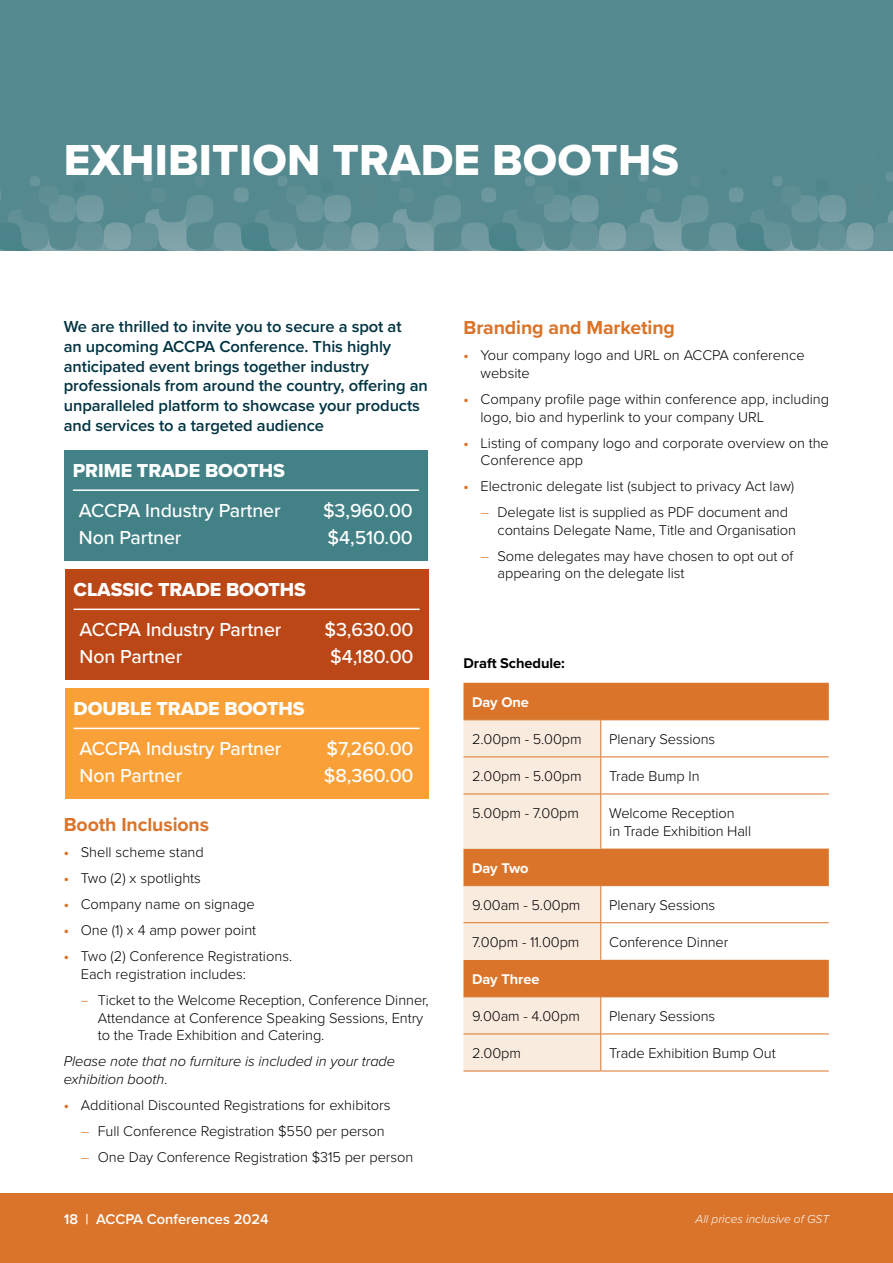
<style>
.page{position:relative;width:893px;height:1263px;background:#fff}
.page>*{position:absolute;margin:0;border:0;box-sizing:border-box;transform-origin:0 0}
.t1{font:45px "Proxima Nova Extrabld";letter-spacing:.005em;color:#fff}
.t2{font:500 19.5px "Proxima Nova";letter-spacing:-.005em;color:#fff}
.t3{font:19.5px "Proxima Nova Extrabld";letter-spacing:-.005em;color:#fff}
.t4{font:700 19.5px "Proxima Nova";letter-spacing:-.005em;color:#d9742a}
.t5{font:600 16.5px/19.8px "Proxima Nova";letter-spacing:-.005em;color:#003342}
.t6{font:300 14.7px/17.5px "Proxima Nova";letter-spacing:-.005em;color:#000}
.t7{font:italic 300 14.7px/17.5px "Proxima Nova";letter-spacing:-.005em;color:#000}
.t8{font:600 14.7px "Proxima Nova";color:#fff}
.t9{font:700 14.7px "Proxima Nova";letter-spacing:-.005em;color:#fff}
.t10{font:700 14.7px "Proxima Nova";letter-spacing:-.005em;color:#000}
.t11{font:italic 300 12px "Proxima Nova";color:#fff}
.s1{font-weight:700;color:#d9742a}
.s2{font-family:"Acumin Pro";font-weight:200;color:#d9742a}
.s3{font-style:normal}
.s4{color:#d9742a}
</style>
<div class="page">
<div style="left:0;top:1193px;width:893px;height:70px;background:#d9742a"></div>
<div style="left:0;top:0;width:893px;height:251px;background:#54898f"></div>
<svg style="left:0;top:172px;width:893px;height:79px"></svg>
<svg style="left:463px;top:683px;width:366px;height:313px"></svg>
<svg style="left:463px;top:720px;width:138px;height:351px;background:#f2d1b7"></svg>
<hr style="left:463px;top:719px;width:138px;height:1px;background:#d9742a">
<hr style="left:601px;top:719px;width:228px;height:1px;background:#d9742a">
<hr style="left:463px;top:756px;width:138px;height:1px;background:#d9742a">
<hr style="left:601px;top:756px;width:228px;height:1px;background:#d9742a">
<hr style="left:463px;top:793px;width:138px;height:1px;background:#d9742a">
<hr style="left:601px;top:793px;width:228px;height:1px;background:#d9742a">
<hr style="left:463px;top:885px;width:138px;height:1px;background:#d9742a">
<hr style="left:601px;top:885px;width:228px;height:1px;background:#d9742a">
<hr style="left:463px;top:922px;width:138px;height:1px;background:#d9742a">
<hr style="left:601px;top:922px;width:228px;height:1px;background:#d9742a">
<hr style="left:463px;top:996px;width:138px;height:1px;background:#d9742a">
<hr style="left:601px;top:996px;width:228px;height:1px;background:#d9742a">
<hr style="left:463px;top:1033px;width:138px;height:1px;background:#d9742a">
<hr style="left:601px;top:1033px;width:228px;height:1px;background:#d9742a">
<hr style="left:463px;top:1071px;width:138px;height:1px;background:#d9742a">
<hr style="left:601px;top:1071px;width:228px;height:1px;background:#d9742a">
<hr style="left:600px;top:720px;width:1px;height:36px;background:#d9742a">
<hr style="left:600px;top:757px;width:1px;height:36px;background:#d9742a">
<hr style="left:600px;top:794px;width:1px;height:54px;background:#d9742a">
<hr style="left:600px;top:886px;width:1px;height:36px;background:#d9742a">
<hr style="left:600px;top:923px;width:1px;height:37px;background:#d9742a">
<hr style="left:600px;top:997px;width:1px;height:36px;background:#d9742a">
<hr style="left:600px;top:1034px;width:1px;height:37px;background:#d9742a">
<div style="left:64px;top:450px;width:363px;height:111px;background:#428186"></div>
<hr style="left:73px;top:489px;width:346px;height:2px;background:#fff">
<div style="left:65px;top:570px;width:363px;height:110px;background:#bb4717"></div>
<hr style="left:74px;top:608px;width:346px;height:2px;background:#fff">
<div style="left:65px;top:689px;width:363px;height:110px;background:#f9a138"></div>
<hr style="left:74px;top:728px;width:346px;height:1px;background:#fff">
<h1 class="t1" style="left:64px;top:127px;width:617px">EXHIBITION TRADE BOOTHS</h1>
<p class="t5" style="left:64px;top:316px;width:366px">We are thrilled to invite you to secure a spot at<br>an upcoming ACCPA Conference. This highly anticipated event brings together industry professionals from around the country, offering an unparalleled platform to showcase your products and services to a targeted audience</p>
<h2 class="t3" style="left:73px;top:456px;width:214px">PRIME TRADE BOOTHS</h2>
<h2 class="t2" style="left:79px;top:496px;width:203px">ACCPA Industry Partner</h2>
<h2 class="t2" style="left:323px;top:496px;width:91px">$3,960.00</h2>
<h2 class="t2" style="left:79px;top:523px;width:104px">Non Partner</h2>
<h2 class="t2" style="left:328px;top:523px;width:87px">$4,510.00</h2>
<h2 class="t3" style="left:74px;top:575px;width:234px">CLASSIC TRADE BOOTHS</h2>
<h2 class="t2" style="left:80px;top:615px;width:203px">ACCPA Industry Partner</h2>
<h2 class="t2" style="left:324px;top:615px;width:91px">$3,630.00</h2>
<h2 class="t2" style="left:80px;top:642px;width:104px">Non Partner</h2>
<h2 class="t2" style="left:330px;top:642px;width:85px">$4,180.00</h2>
<h2 class="t3" style="left:74px;top:694px;width:232px">DOUBLE TRADE BOOTHS</h2>
<h2 class="t2" style="left:80px;top:734px;width:203px">ACCPA Industry Partner</h2>
<h2 class="t2" style="left:327px;top:734px;width:89px">$7,260.00</h2>
<h2 class="t2" style="left:80px;top:761px;width:104px">Non Partner</h2>
<h2 class="t2" style="left:324px;top:761px;width:91px">$8,360.00</h2>
<h2 class="t4" style="left:64px;top:810px;width:147px">Booth Inclusions</h2>
<p class="t6" style="left:64px;top:843px;width:142px"><span class="s1">•</span> Shell scheme stand</p>
<p class="t6" style="left:64px;top:869px;width:139px"><span class="s1">•</span> Two (2) x spotlights</p>
<p class="t6" style="left:64px;top:895px;width:192px"><span class="s1">•</span> Company name on signage</p>
<p class="t6" style="left:64px;top:921px;width:194px"><span class="s1">•</span> One (1) x 4 amp power point</p>
<p class="t6" style="left:81px;top:947px;width:213px;text-indent:-17px"><span class="s1">•</span> Two (2) Conference Registrations.<br>Each registration includes:</p>
<p class="t6" style="left:98px;top:990px;width:332px;text-indent:-17px"><span class="s2">–</span> Ticket to the Welcome Reception, Conference Dinner,<br>Attendance at Conference Speaking Sessions, Entry to the Trade Exhibition and Catering.</p>
<p class="t7" style="left:64px;top:1052px;width:333px">Please note that no furniture is included in your trade exhibition booth<span class="s3">.</span></p>
<p class="t6" style="left:64px;top:1095px;width:328px"><span class="s1">•</span> Additional Discounted Registrations for exhibitors</p>
<p class="t6" style="left:81px;top:1121px;width:305px"><span class="s4">–</span> Full Conference Registration $550 per person</p>
<p class="t6" style="left:81px;top:1147px;width:334px"><span class="s4">–</span> One Day Conference Registration $315 per person</p>
<h2 class="t4" style="left:463px;top:313px;width:213px">Branding and Marketing</h2>
<p class="t6" style="left:480px;top:346px;width:326px;text-indent:-17px"><span class="s1">•</span> Your company logo and URL on ACCPA conference website</p>
<p class="t6" style="left:480px;top:389px;width:350px;text-indent:-17px"><span class="s1">•</span> Company profile page within conference app, including logo, bio and hyperlink to your company URL</p>
<p class="t6" style="left:480px;top:433px;width:350px;text-indent:-17px"><span class="s1">•</span> Listing of company logo and corporate overview on the<br>Conference app</p>
<p class="t6" style="left:463px;top:477px;width:332px"><span class="s1">•</span> Electronic delegate list (subject to privacy Act law)</p>
<p class="t6" style="left:497px;top:503px;width:300px;text-indent:-17px"><span class="s4">–</span> Delegate list is supplied as PDF document and contains Delegate Name, Title and Organisation</p>
<p class="t6" style="left:497px;top:546px;width:297px;text-indent:-17px"><span class="s4">–</span> Some delegates may have chosen to opt out of appearing on the delegate list</p>
<p class="t10" style="left:463px;top:652px;width:103px">Draft Schedule:</p>
<p class="t9" style="left:472px;top:691px;width:58px">Day One</p>
<p class="t6" style="left:472px;top:730px;width:111px">2.00pm - 5.00pm</p>
<p class="t6" style="left:609px;top:730px;width:107px">Plenary Sessions</p>
<p class="t6" style="left:472px;top:767px;width:111px">2.00pm - 5.00pm</p>
<p class="t6" style="left:609px;top:767px;width:92px">Trade Bump In</p>
<p class="t6" style="left:472px;top:804px;width:109px">5.00pm - 7.00pm</p>
<p class="t6" style="left:609px;top:804px;width:143px">Welcome Reception<br>in Trade Exhibition Hall</p>
<p class="t9" style="left:472px;top:857px;width:58px">Day Two</p>
<p class="t6" style="left:472px;top:895px;width:110px">9.00am - 5.00pm</p>
<p class="t6" style="left:609px;top:895px;width:107px">Plenary Sessions</p>
<p class="t6" style="left:472px;top:932px;width:109px">7.00pm - 11.00pm</p>
<p class="t6" style="left:609px;top:932px;width:121px">Conference Dinner</p>
<p class="t9" style="left:472px;top:968px;width:69px">Day Three</p>
<p class="t6" style="left:472px;top:1007px;width:109px">9.00am - 4.00pm</p>
<p class="t6" style="left:609px;top:1007px;width:107px">Plenary Sessions</p>
<p class="t6" style="left:472px;top:1044px;width:51px">2.00pm</p>
<p class="t6" style="left:609px;top:1044px;width:168px">Trade Exhibition Bump Out</p>
<p class="t8" style="left:64px;top:1208px;width:206px">18 | ACCPA Conferences 2024</p>
<p class="t11" style="left:696px;top:1210px;width:135px">All prices inclusive of GST</p>
</div>
